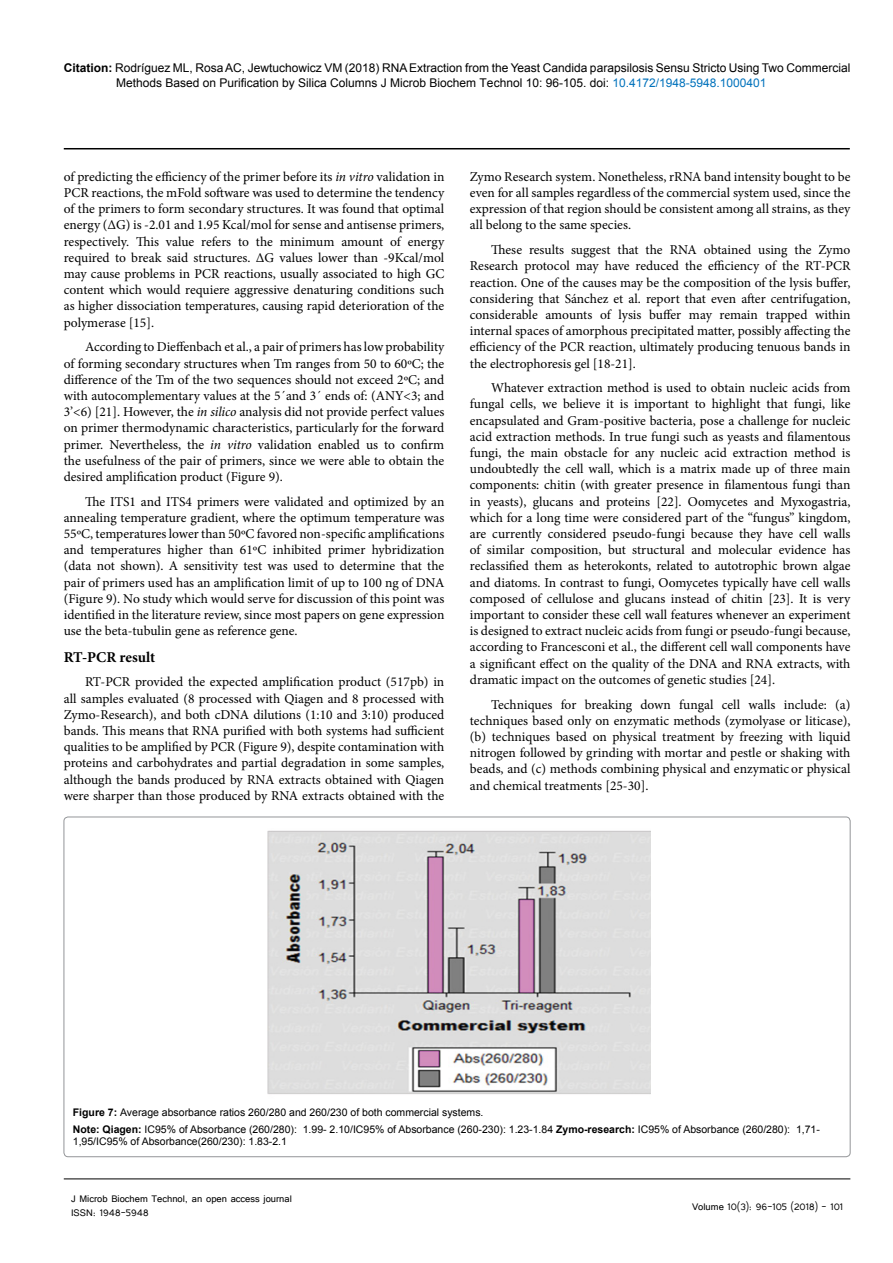
<style>
.page{position:relative;width:893px;height:1263px;background:#fff}
.page>*{position:absolute;margin:0;border:0;box-sizing:border-box;transform-origin:0 0}
.t1{font:700 15px "Minion Pro";color:#000}
.t2{font:13.5px/16.2px "Minion Pro";color:#000;text-align:justify}
.t3{font:12px/14.4px "Arial";color:#000}
.t4{font:12px/14.4px "Tunga";color:#000}
.t5{font:10.5px/16.8px "Arial";color:#000}
.s1{font-weight:700}
.s2{color:#0072bc}
.s3{font-style:italic}
</style>
<div class="page">
<hr style="left:64px;top:148px;width:786px;height:1px;background:#000">
<hr style="left:64px;top:1179px;width:786px;height:1px;background:#000">
<img style="left:267px;top:830px;width:383px;height:264px">
<p class="t3" style="left:116px;top:61px;width:736px;text-indent:-52px"><span class="s1">Citation:</span> Rodríguez ML, Rosa AC, Jewtuchowicz VM (2018) RNA Extraction from the Yeast Candida parapsilosis Sensu Stricto Using Two Commercial<br>Methods Based on Purification by Silica Columns J Microb Biochem Technol 10: 96-105. doi: <span class="s2">10.4172/1948-5948.1000401</span></p>
<p class="t2" style="left:64px;top:168px;width:382px">of predicting the efficiency of the primer before its <span class="s3">in vitro</span> validation in PCR reactions, the mFold software was used to determine the tendency of the primers to form secondary structures. It was found that optimal energy (ΔG) is -2.01 and 1.95 Kcal/mol for sense and antisense primers, respectively. This value refers to the minimum amount of energy required to break said structures. ΔG values lower than -9Kcal/mol may cause problems in PCR reactions, usually associated to high GC content which would requiere aggressive denaturing conditions such as higher dissociation temperatures, causing rapid deterioration of the polymerase [15].</p>
<p class="t2" style="left:64px;top:339px;width:382px;text-indent:21px">According to Dieffenbach et al., a pair of primers has low probability of forming secondary structures when Tm ranges from 50 to 60ºC; the difference of the Tm of the two sequences should not exceed 2ºC; and with autocomplementary values at the 5´and 3´ ends of: (ANY&lt;3; and 3’&lt;6) [21]. However, the <span class="s3">in silico</span> analysis did not provide perfect values on primer thermodynamic characteristics, particularly for the forward primer. Nevertheless, the <span class="s3">in vitro</span> validation enabled us to confirm the usefulness of the pair of primers, since we were able to obtain the desired amplification product (Figure 9).</p>
<p class="t2" style="left:64px;top:493px;width:382px;text-indent:21px">The ITS1 and ITS4 primers were validated and optimized by an annealing temperature gradient, where the optimum temperature was 55ºC, temperatures lower than 50ºC favored non-specific amplifications and temperatures higher than 61ºC inhibited primer hybridization (data not shown). A sensitivity test was used to determine that the pair of primers used has an amplification limit of up to 100 ng of DNA (Figure 9). No study which would serve for discussion of this point was identified in the literature review, since most papers on gene expression use the beta-tubulin gene as reference gene.</p>
<p class="t1" style="left:64px;top:646px;width:93px">RT-PCR result</p>
<p class="t2" style="left:64px;top:674px;width:382px;text-indent:21px">RT-PCR provided the expected amplification product (517pb) in all samples evaluated (8 processed with Qiagen and 8 processed with Zymo-Research), and both cDNA dilutions (1:10 and 3:10) produced bands. This means that RNA purified with both systems had sufficient qualities to be amplified by PCR (Figure 9), despite contamination with proteins and carbohydrates and partial degradation in some samples, although the bands produced by RNA extracts obtained with Qiagen were sharper than those produced by RNA extracts obtained with the</p>
<p class="t2" style="left:470px;top:168px;width:382px">Zymo Research system. Nonetheless, rRNA band intensity bought to be even for all samples regardless of the commercial system used, since the expression of that region should be consistent among all strains, as they all belong to the same species.</p>
<p class="t2" style="left:470px;top:242px;width:382px;text-indent:21px">These results suggest that the RNA obtained using the Zymo Research protocol may have reduced the efficiency of the RT-PCR reaction. One of the causes may be the composition of the lysis buffer, considering that Sánchez et al. report that even after centrifugation, considerable amounts of lysis buffer may remain trapped within internal spaces of amorphous precipitated matter, possibly affecting the efficiency of the PCR reaction, ultimately producing tenuous bands in the electrophoresis gel [18-21].</p>
<p class="t2" style="left:470px;top:380px;width:382px;text-indent:21px">Whatever extraction method is used to obtain nucleic acids from fungal cells, we believe it is important to highlight that fungi, like encapsulated and Gram-positive bacteria, pose a challenge for nucleic acid extraction methods. In true fungi such as yeasts and filamentous fungi, the main obstacle for any nucleic acid extraction method is undoubtedly the cell wall, which is a matrix made up of three main components: chitin (with greater presence in filamentous fungi than in yeasts), glucans and proteins [22]. Oomycetes and Myxogastria, which for a long time were considered part of the “fungus” kingdom, are currently considered pseudo-fungi because they have cell walls of similar composition, but structural and molecular evidence has reclassified them as heterokonts, related to autotrophic brown algae and diatoms. In contrast to fungi, Oomycetes typically have cell walls composed of cellulose and glucans instead of chitin [23]. It is very important to consider these cell wall features whenever an experiment is designed to extract nucleic acids from fungi or pseudo-fungi because, according to Francesconi et al., the different cell wall components have a significant effect on the quality of the DNA and RNA extracts, with dramatic impact on the outcomes of genetic studies [24].</p>
<p class="t2" style="left:470px;top:696px;width:382px;text-indent:21px">Techniques for breaking down fungal cell walls include: (a) techniques based only on enzymatic methods (zymolyase or liticase), (b) techniques based on physical treatment by freezing with liquid nitrogen followed by grinding with mortar and pestle or shaking with beads, and (c) methods combining physical and enzymatic or physical and chemical treatments [25-30].</p>
<p class="t5" style="left:73px;top:1104px;width:749px"><span class="s1">Figure 7:</span> Average absorbance ratios 260/280 and 260/230 of both commercial systems.<br><span class="s1">Note: Qiagen:</span> IC95% of Absorbance (260/280): 1.99- 2.10/IC95% of Absorbance (260-230): 1.23-1.84 <span class="s1">Zymo-research:</span> IC95% of Absorbance (260/280): 1,71-</p>
<p class="t5" style="left:73px;top:1133px;width:216px">1,95/IC95% of Absorbance(260/230): 1.83-2.1</p>
<p class="t4" style="left:71px;top:1190px;width:222px">J Microb Biochem Technol, an open access journal<br>ISSN: 1948-5948</p>
<p class="t4" style="left:692px;top:1199px;width:153px">Volume 10(3): 96-105 (2018) - 101</p>
</div>
